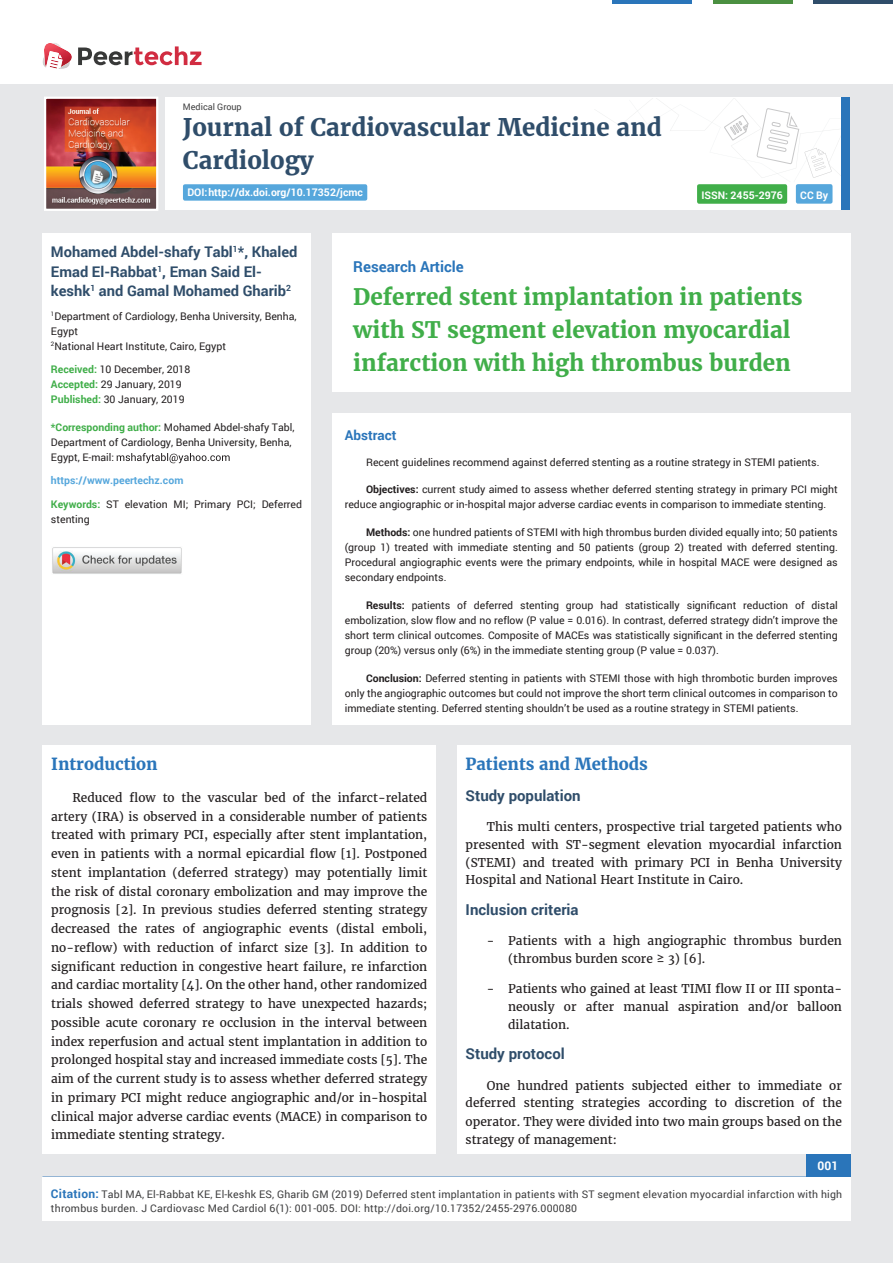
<style>
.page{position:relative;width:893px;height:1263px;background:#e6e7e9}
.page>*{position:absolute;margin:0;border:0;box-sizing:border-box;transform-origin:0 0}
.t1{font:700 24px/33px "Merriweather";color:#2f4d6a}
.t2{font:700 22.5px/33px "Merriweather";color:#40ae49}
.t3{font:700 16.5px "Merriweather";color:#2a75ba}
.t4{font:700 15px "Roboto";color:#2f4d6a}
.t5{font:700 15px "Roboto";color:#2a75ba}
.t6{font:700 14.7px/19.5px "Roboto";color:#2f4d6a}
.t7{font:700 13.5px "Roboto";color:#2a75ba}
.t8{font:12px/18.8px "Merriweather";color:#231f20;text-align:justify}
.t9{font:700 12px "Roboto";color:#fff}
.t10{font:10.5px/15px "Roboto";color:#231f20}
.t11{font:10.5px/13.5px "Roboto";letter-spacing:.02em;color:#3e3e3f}
.t12{font:700 10.5px "Roboto";color:#fff}
.t13{font:700 10.5px "Roboto";color:#56a7dc}
.t14{font:10.35px/15px "Roboto";color:#231f20}
.t15{font:9px "Roboto";color:#3e3e3f}
.s1{font-weight:700;color:#40ae49}
.s2{font-weight:700;font-size:10.5px;color:#40ae49}
.s3{font-weight:700}
.s4{font-weight:700;font-size:12px;color:#2a75ba}
</style>
<div class="page">
<div style="left:165px;top:98px;width:684px;height:112px;background:#fff"></div>
<svg style="left:596px;top:100px;width:245px;height:78px"></svg>
<div style="left:841px;top:98px;width:8px;height:112px;background:#2a75ba"></div>
<img style="left:47px;top:100px;width:108px;height:108px">
<div style="left:44px;top:97px;width:114px;height:114px;border:2px solid #fff"></div>
<div style="left:0;top:0;width:893px;height:83px;background:#fff"></div>
<div style="left:796px;top:184px;width:36px;height:20px;background:#56a7dc;border-radius:2px"></div>
<hr style="left:713px;top:0;width:79px;height:3px;background:#4b9041">
<hr style="left:612px;top:0;width:80px;height:3px;background:#2a75ba">
<hr style="left:813px;top:0;width:80px;height:3px;background:#2f4d6a">
<div style="left:806px;top:1154px;width:44px;height:51px;background:#2a75ba"></div>
<div style="left:42px;top:1177px;width:809px;height:43px;background:#fff"></div>
<svg style="left:42px;top:43px;width:160px;height:26px"></svg>
<div style="left:697px;top:184px;width:90px;height:20px;background:#40ae49;border-radius:2px"></div>
<div style="left:183px;top:184px;width:184px;height:17px;background:#56a7dc;border-radius:2px"></div>
<div style="left:332px;top:413px;width:518px;height:311px;background:#fff"></div>
<div style="left:332px;top:233px;width:518px;height:159px;background:#fff"></div>
<div style="left:42px;top:233px;width:269px;height:491px;background:#fff"></div>
<svg style="left:117px;top:453px;width:113px;height:10px"></svg>
<div style="left:43px;top:746px;width:393px;height:408px;background:#fff"></div>
<div style="left:457px;top:746px;width:393px;height:408px;background:#fff"></div>
<img style="left:52px;top:547px;width:130px;height:27px">
<p class="t15" style="left:183px;top:101px;width:60px">Medical Group</p>
<h1 class="t1" style="left:183px;top:111px;width:480px">Journal of Cardiovascular Medicine and<br>Cardiology</h1>
<p class="t12" style="left:187px;top:185px;width:177px">DOI: http://dx.doi.org/10.17352/jcmc</p>
<p class="t12" style="left:701px;top:188px;width:83px">ISSN: 2455-2976</p>
<p class="t12" style="left:800px;top:188px;width:29px">CC By</p>
<p class="t6" style="left:51px;top:242px;width:248px">Mohamed Abdel-shafy Tabl<sup>1</sup>*, Khaled<br>Emad El-Rabbat<sup>1</sup>, Eman Said El&shy;keshk<sup>1</sup> and Gamal Mohamed Gharib<sup>2</sup></p>
<p class="t10" style="left:51px;top:308px;width:247px"><sup>1</sup>Department of Cardiology, Benha University, Benha,<br>Egypt<br><sup>2</sup>National Heart Institute, Cairo, Egypt</p>
<p class="t10" style="left:51px;top:362px;width:141px"><span class="s1">Received:</span> 10 December, 2018<br><span class="s1">Accepted:</span> 29 January, 2019<br><span class="s1">Published:</span> 30 January, 2019</p>
<p class="t14" style="left:51px;top:419px;width:245px"><span class="s2">*Corresponding author:</span> Mohamed Abdel-shafy Tabl,<br>Department of Cardiology, Benha University, Benha,<br>Egypt, E-mail:</p>
<p class="t13" style="left:51px;top:473px;width:134px">https://www.peertechz.com</p>
<p class="t10" style="left:51px;top:496px;width:253px"><span class="s1">Keywords:</span> ST elevation MI; Primary PCI; Deferred stenting</p>
<p class="t5" style="left:353px;top:256px;width:112px">Research Article</p>
<h2 class="t2" style="left:353px;top:280px;width:451px">Deferred stent implantation in patients with ST segment elevation myocardial infarction with high thrombus burden</h2>
<p class="t7" style="left:345px;top:426px;width:53px">Abstract</p>
<p class="t10" style="left:366px;top:454px;width:455px">Recent guidelines recommend against deferred stenting as a routine strategy in STEMI patients.</p>
<p class="t10" style="left:345px;top:482px;width:494px;text-indent:21px"><span class="s3">Objectives:</span> current study aimed to assess whether deferred stenting strategy in primary PCI might reduce angiographic or in-hospital major adverse cardiac events in comparison to immediate stenting.</p>
<p class="t10" style="left:345px;top:524px;width:494px;text-align:justify;text-indent:21px"><span class="s3">Methods:</span> one hundred patients of STEMI with high thrombus burden divided equally into; 50 patients (group 1) treated with immediate stenting and 50 patients (group 2) treated with deferred stenting.<br>Procedural angiographic events were the primary endpoints, while in hospital MACE were designed as secondary endpoints.</p>
<p class="t10" style="left:345px;top:597px;width:494px;text-align:justify;text-indent:21px"><span class="s3">Results:</span> patients of deferred stenting group had statistically significant reduction of distal embolization, slow flow and no reflow (P value = 0.016). In contrast, deferred strategy didn’t improve the short term clinical outcomes. Composite of MACEs was statistically significant in the deferred stenting group (20%) versus only (6%) in the immediate stenting group (P value = 0.037).</p>
<p class="t10" style="left:345px;top:670px;width:494px;text-align:justify;text-indent:21px"><span class="s3">Conclusion:</span> Deferred stenting in patients with STEMI those with high thrombotic burden improves only the angiographic outcomes but could not improve the short term clinical outcomes in comparison to immediate stenting. Deferred stenting shouldn’t be used as a routine strategy in STEMI patients.</p>
<h3 class="t3" style="left:51px;top:754px;width:108px">Introduction</h3>
<p class="t8" style="left:51px;top:788px;width:378px;text-indent:21px">Reduced flow to the vascular bed of the infarct-related artery (IRA) is observed in a considerable number of patients treated with primary PCI, especially after stent implantation, even in patients with a normal epicardial flow [1]. Postponed stent implantation (deferred strategy) may poten tially limit the risk of distal coronary embolization and may improve the prognosis [2]. In previous studies deferred stenting strategy decreased the rates of angiographic events (distal emboli, no-reflow) with reduction of infarct size [3]. In addition to significant reduction in congestive heart failure, re infarction and cardiac mortality [4]. On the other hand, other randomized trials showed deferred strategy to have unexpected hazards; possible acute coronary re occlusion in the interval between index reperfusion and actual stent implantation in addition to prolonged hospital stay and increased immediate costs [5]. The aim of the current study is to assess whether deferred strategy in primary PCI might reduce angiographic and/or in-hospital clinical major adverse cardiac events (MACE) in comparison to immediate stenting strategy.</p>
<h3 class="t3" style="left:466px;top:754px;width:184px">Patients and Methods</h3>
<p class="t4" style="left:466px;top:785px;width:117px">Study population</p>
<p class="t8" style="left:466px;top:818px;width:378px;line-height:17.7px;text-indent:21px">This multi centers, prospective trial targeted patients who presented with ST-segment elevation myocardial infarction (STEMI) and treated with primary PCI in Benha University Hospital and National Heart Institute in Cairo.</p>
<p class="t4" style="left:466px;top:899px;width:114px">Inclusion criteria</p>
<p class="t8" style="left:508px;top:932px;width:335px;line-height:17.7px;text-indent:-21px">- Patients with a high angiographic thrombus burden (thrombus burden score ≥ 3) [6].</p>
<p class="t8" style="left:508px;top:980px;width:335px;line-height:17.7px;text-indent:-21px">- Patients who gained at least TIMI flow II or III sponta&shy;neously or after manual aspiration and/or balloon dilatation.</p>
<p class="t4" style="left:466px;top:1044px;width:101px">Study protocol</p>
<p class="t8" style="left:466px;top:1076px;width:378px;line-height:18px;text-indent:21px">One hundred patients subjected either to immediate or deferred stenting strategies according to discretion of the operator. They were divided into two main groups based on the strategy of management:</p>
<p class="t9" style="left:817px;top:1158px;width:22px">001</p>
<p class="t11" style="left:51px;top:1188px;width:793px"><span class="s4">Citation:</span> Tabl MA, El-Rabbat KE, El-keshk ES, Gharib GM (2019) Deferred stent implantation in patients with ST segment elevation myocardial infarction with high thrombus burden. J Cardiovasc Med Cardiol 6(1): 001-005. DOI: http://doi.org/10.17352/2455-2976.000080</p>
</div>
